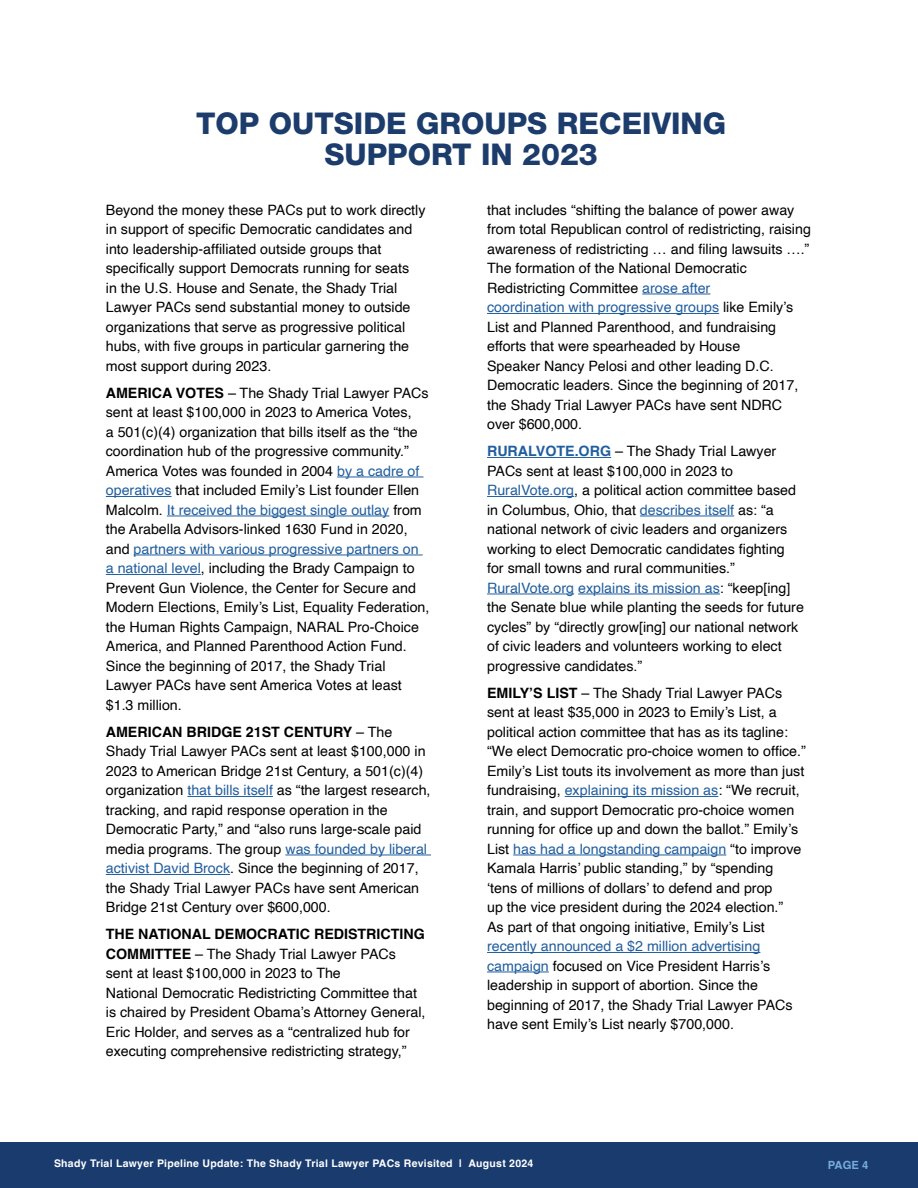
<style>
.page{position:relative;width:918px;height:1188px;background:#fff}
.page>*{position:absolute;margin:0;border:0;box-sizing:border-box;transform-origin:0 0}
.t1{font:800 30px/31.5px "Helvetica Neue LT Pro";color:#1c3c6c;text-align:center}
.t2{font:14.25px/19.5px "Helvetica";color:#000}
.t3{font:700 11.25px "Helvetica";color:#76acdd}
.t4{font:700 10.5px "Helvetica";letter-spacing:.025em;color:#fff}
.s1{font-weight:700}
.s2{color:#215e9e}
.s3{font-weight:700;color:#215e9e}
</style>
<div class="page">
<hr style="left:337px;top:477px;width:87px;height:1px;background:#215e9e">
<hr style="left:106px;top:496px;width:66px;height:1px;background:#215e9e">
<hr style="left:167px;top:516px;width:222px;height:1px;background:#215e9e">
<hr style="left:134px;top:555px;width:289px;height:1px;background:#215e9e">
<hr style="left:106px;top:574px;width:95px;height:1px;background:#215e9e">
<hr style="left:187px;top:796px;width:86px;height:1px;background:#215e9e">
<hr style="left:285px;top:855px;width:146px;height:1px;background:#215e9e">
<hr style="left:106px;top:874px;width:124px;height:1px;background:#215e9e">
<hr style="left:642px;top:294px;width:68px;height:1px;background:#215e9e">
<hr style="left:487px;top:313px;width:232px;height:1px;background:#215e9e">
<hr style="left:487px;top:457px;width:124px;height:1px;background:#215e9e">
<hr style="left:487px;top:496px;width:87px;height:1px;background:#215e9e">
<hr style="left:640px;top:516px;width:94px;height:1px;background:#215e9e">
<hr style="left:487px;top:594px;width:87px;height:1px;background:#215e9e">
<hr style="left:578px;top:594px;width:142px;height:1px;background:#215e9e">
<hr style="left:565px;top:796px;width:153px;height:1px;background:#215e9e">
<hr style="left:513px;top:855px;width:213px;height:1px;background:#215e9e">
<hr style="left:487px;top:952px;width:273px;height:1px;background:#215e9e">
<hr style="left:487px;top:972px;width:62px;height:1px;background:#215e9e">
<div style="left:0;top:1143px;width:918px;height:45px;background:#1a3b6e"></div>
<h1 class="t1" style="left:196px;top:107px;width:532px">TOP OUTSIDE GROUPS RECEIVING<br>SUPPORT IN 2023</h1>
<p class="t2" style="left:106px;top:201px;width:321px">Beyond the money these PACs put to work directly in support of specific Democratic candidates and into leadership-affiliated outside groups that specifically support Democrats running for seats<br>in the U.S. House and Senate, the Shady Trial Lawyer PACs send substantial money to outside organizations that serve as progressive political hubs, with five groups in particular garnering the most support during 2023.</p>
<p class="t2" style="left:106px;top:384px;width:325px"><span class="s1">AMERICA VOTES</span> – The Shady Trial Lawyer PACs sent at least $100,000 in 2023 to America Votes,<br>a 501(c)(4) organization that bills itself as the “the coordination hub of the progressive community.” America Votes was founded in 2004 <span class="s2">by a cadre of operatives</span> that included Emily’s List founder Ellen Malcolm. <span class="s2">It received the biggest single outlay</span> from the Arabella Advisors-linked 1630 Fund in 2020, and <span class="s2">partners with various progressive partners on a national level</span>, including the Brady Campaign to Prevent Gun Violence, the Center for Secure and Modern Elections, Emily’s List, Equality Federation, the Human Rights Campaign, NARAL Pro-Choice America, and Planned Parenthood Action Fund.<br>Since the beginning of 2017, the Shady Trial Lawyer PACs have sent America Votes at least $1.3 million.</p>
<p class="t2" style="left:106px;top:722px;width:326px"><span class="s1">AMERICAN BRIDGE 21ST CENTURY</span> – The Shady Trial Lawyer PACs sent at least $100,000 in 2023 to American Bridge 21st Century, a 501(c)(4) organization <span class="s2">that bills itself</span> as “the largest research, tracking, and rapid response operation in the Democratic Party,” and “also runs large-scale paid media programs. The group <span class="s2">was founded by liberal activist David Brock</span>. Since the beginning of 2017, the Shady Trial Lawyer PACs have sent American Bridge 21st Century over $600,000.</p>
<p class="t2" style="left:106px;top:925px;width:321px"><span class="s1">THE NATIONAL DEMOCRATIC REDISTRICTING COMMITTEE</span> – The Shady Trial Lawyer PACs sent at least $100,000 in 2023 to The<br>National Democratic Redistricting Committee that is chaired by President Obama’s Attorney General, Eric Holder, and serves as a “centralized hub for executing comprehensive redistricting strategy,”</p>
<p class="t2" style="left:487px;top:201px;width:325px">that includes “shifting the balance of power away from total Republican control of redistricting, raising awareness of redistricting … and filing lawsuits ….” The formation of the National Democratic Redistricting Committee <span class="s2">arose after<br>coordination with progressive groups</span> like Emily’s List and Planned Parenthood, and fundraising efforts that were spearheaded by House<br>Speaker Nancy Pelosi and other leading D.C.<br>Democratic leaders. Since the beginning of 2017, the Shady Trial Lawyer PACs have sent NDRC over $600,000.</p>
<p class="t2" style="left:487px;top:442px;width:318px"><span class="s3">RURALVOTE.ORG</span> – The Shady Trial Lawyer PACs sent at least $100,000 in 2023 to <span class="s2">RuralVote.org</span>, a political action committee based in Columbus, Ohio, that <span class="s2">describes itself</span> as: “a national network of civic leaders and organizers working to elect Democratic candidates fighting for small towns and rural communities.” <span class="s2">RuralVote.org explains its mission as</span>: “keep[ing] the Senate blue while planting the seeds for future cycles” by “directly grow[ing] our national network of civic leaders and volunteers working to elect progressive candidates.”</p>
<p class="t2" style="left:487px;top:683px;width:320px"><span class="s1">EMILY’S LIST</span> – The Shady Trial Lawyer PACs sent at least $35,000 in 2023 to Emily’s List, a political action committee that has as its tagline: “We elect Democratic pro-choice women to office.” Emily’s List touts its involvement as more than just fundraising, <span class="s2">explaining its mission as</span>: “We recruit, train, and support Democratic pro-choice women running for office up and down the ballot.” Emily’s List <span class="s2">has had a longstanding campaign</span> “to improve Kamala Harris’ public standing,” by “spending ‘tens of millions of dollars’ to defend and prop<br>up the vice president during the 2024 election.”<br>As part of that ongoing initiative, Emily’s List</p>
<p class="t2" style="left:487px;top:937px;width:307px"><span class="s2">recently announced a $2 million advertising campaign</span> focused on Vice President Harris’s leadership in support of abortion. Since the beginning of 2017, the Shady Trial Lawyer PACs have sent Emily’s List nearly $700,000.</p>
<p class="t4" style="left:54px;top:1157px;width:481px">Shady Trial Lawyer Pipeline Update: The Shady Trial Lawyer PACs Revisited | August 2024</p>
<p class="t3" style="left:828px;top:1158px;width:42px">PAGE 4</p>
</div>
